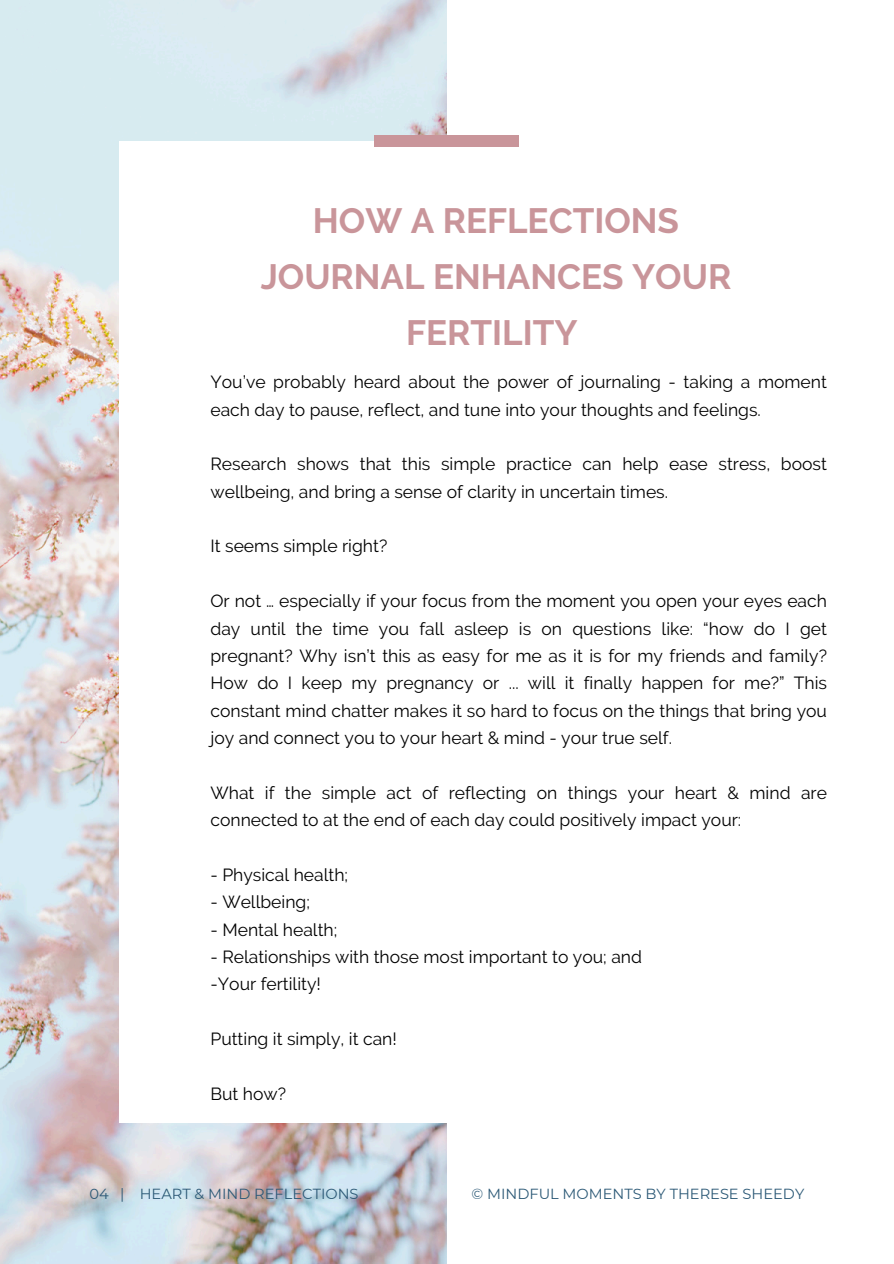
<style>
.page{position:relative;width:894px;height:1264px;background:#fff}
.page>*{position:absolute;margin:0;border:0;box-sizing:border-box;transform-origin:0 0}
.t1{font:700 34.95px/55.8px "Raleway";color:#c9959a;text-align:center}
.t2{font:17.55px/27.3px "Raleway";color:#000}
.t3{font:14.55px "Montserrat";color:#2d5a77}
</style>
<div class="page">
<img style="left:0;top:0;width:446px;height:1263px">
<div style="left:120px;top:141px;width:653px;height:981px;background:#fff"></div>
<div style="left:375px;top:135px;width:144px;height:12px;background:#c9959a"></div>
<p class="t1" style="left:260px;top:193px;width:472px">HOW A REFLECTIONS<br>JOURNAL ENHANCES YOUR<br>FERTILITY</p>
<p class="t2" style="left:210px;top:368px;width:618px">You’ve probably heard about the power of journaling - taking a moment each day to pause, reflect, and tune into your thoughts and feelings.</p>
<p class="t2" style="left:210px;top:450px;width:618px">Research shows that this simple practice can help ease stress, boost wellbeing, and bring a sense of clarity in uncertain times.</p>
<p class="t2" style="left:210px;top:532px;width:178px">It seems simple right?</p>
<p class="t2" style="left:210px;top:587px;width:618px;text-align:justify">Or not … especially if your focus from the moment you open your eyes each day until the time you fall asleep is on questions like: “how do I get pregnant? Why isn’t this as easy for me as it is for my friends and family?<br>How do I keep my pregnancy or ... will it finally happen for me?” This constant mind chatter makes it so hard to focus on the things that bring you joy and connect you to your heart &amp; mind - your true self.</p>
<h1 class="t2" style="left:210px;top:778px;width:618px">What if the simple act of reflecting on things your heart &amp; mind are connected to at the end of each day could positively impact your:</h1>
<h2 class="t2" style="left:210px;top:861px;width:139px">- Physical health;</h2>
<h2 class="t2" style="left:210px;top:888px;width:101px">- Wellbeing;</h2>
<h2 class="t2" style="left:210px;top:915px;width:128px">- Mental health;</h2>
<h2 class="t2" style="left:210px;top:943px;width:433px">- Relationships with those most important to you; and -Your fertility!</h2>
<h2 class="t2" style="left:210px;top:1025px;width:188px">Putting it simply, it can!</h2>
<h2 class="t2" style="left:210px;top:1079px;width:77px">But how?</h2>
<h2 class="t3" style="left:89px;top:1184px;width:271px">04 | HEART &amp; MIND REFLECTIONS</h2>
<h2 class="t3" style="left:471px;top:1184px;width:334px">© MINDFUL MOMENTS BY THERESE SHEEDY</h2>
</div>
